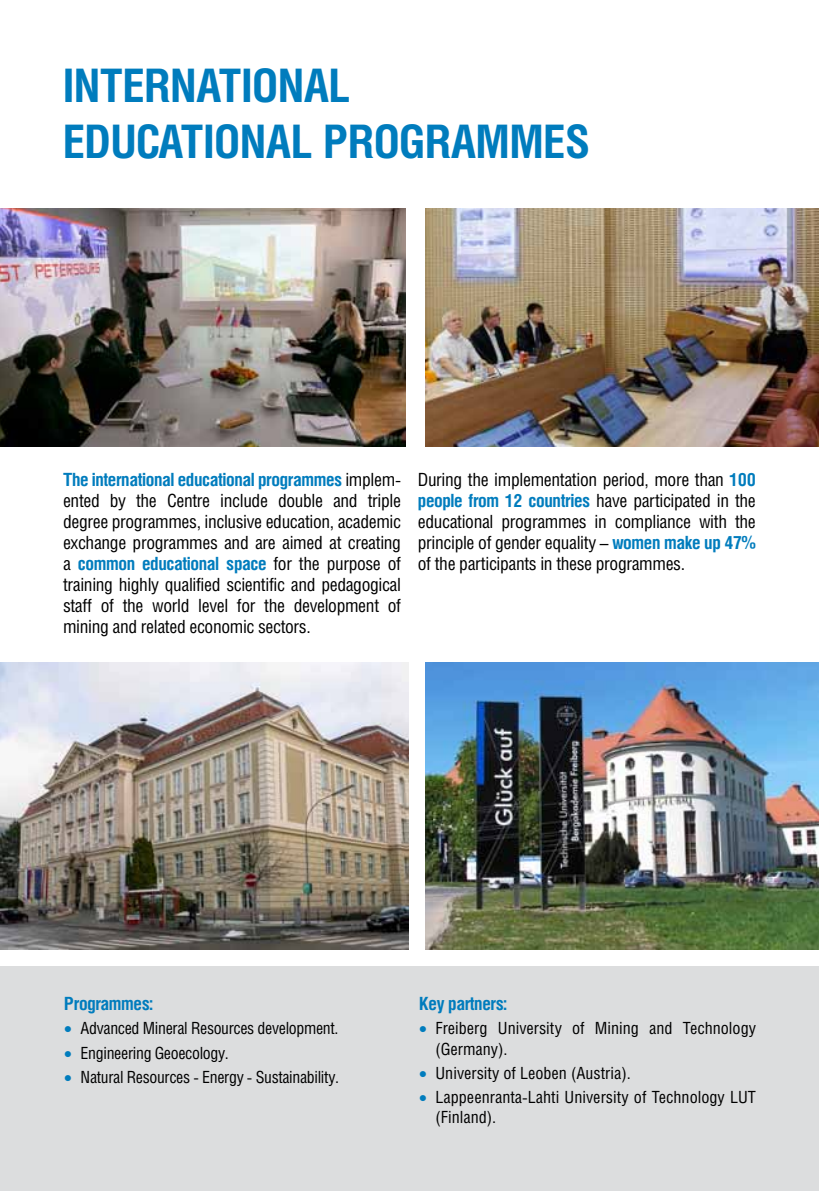
<style>
.page{position:relative;width:819px;height:1191px;background:#fff}
.page>*{position:absolute;margin:0;border:0;box-sizing:border-box;transform-origin:0 0}
.t1{font:700 46.2px/55.5px "Helen Cond";color:#007cbd}
.t2{font:18.2px/21px "Helios Cond";letter-spacing:-.02em;color:#000;text-align:justify}
.t3{font:700 18.2px "Helios Cond";letter-spacing:-.02em;color:#007cbd}
.t4{font:16.8px/20.1px "Helios Cond";color:#000}
.t5{font:16.8px "Helios Cond";letter-spacing:-.02em;color:#000}
.s1{font-weight:700;color:#007cbd}
.s2{color:#007cbd}
</style>
<div class="page">
<div style="left:0;top:966px;width:819px;height:225px;background:#dcddde"></div>
<img style="left:425px;top:662px;width:394px;height:287px">
<img style="left:0;top:662px;width:408px;height:288px">
<img style="left:0;top:208px;width:405px;height:239px">
<img style="left:425px;top:208px;width:394px;height:239px">
<h1 class="t1" style="left:63px;top:57px;width:528px">INTERNATIONAL<br>EDUCATIONAL PROGRAMMES</h1>
<p class="t2" style="left:63px;top:469px;width:339px"><span class="s1">The international educational programmes</span> implem&shy;ented by the Centre include double and triple degree programmes, inclusive education, academic exchange programmes and are aimed at creating a <span class="s1">common educational space</span> for the purpose of training highly qualified scientific and pedagogical staff of the world level for the development of mining and related economic sectors.</p>
<p class="t2" style="left:418px;top:469px;width:339px">During the implementation period, more than <span class="s1">100 people from 12 countries</span> have participated in the educational programmes in compliance with the principle of gender equality – <span class="s1">women make up 47% </span>of the participants in these programmes.</p>
<p class="t3" style="left:64px;top:992px;width:90px">Programmes:</p>
<p class="t5" style="left:64px;top:1018px;width:276px"><span class="s2">•</span> Advanced Mineral Resources development.</p>
<p class="t5" style="left:64px;top:1042px;width:166px"><span class="s2">•</span> Engineering Geoecology.</p>
<p class="t5" style="left:64px;top:1066px;width:276px"><span class="s2">•</span> Natural Resources - Energy - Sustainability.</p>
<p class="t3" style="left:419px;top:992px;width:89px">Key partners:</p>
<p class="t4" style="left:435px;top:1018px;width:322px;text-indent:-16px"><span class="s2">•</span> Freiberg University of Mining and Technology (Germany).</p>
<p class="t4" style="left:419px;top:1062px;width:213px"><span class="s2">•</span> University of Leoben (Austria).</p>
<p class="t4" style="left:435px;top:1086px;width:322px;text-indent:-16px"><span class="s2">•</span> Lappeenranta-Lahti University of Technology LUT (Finland).</p>
</div>
